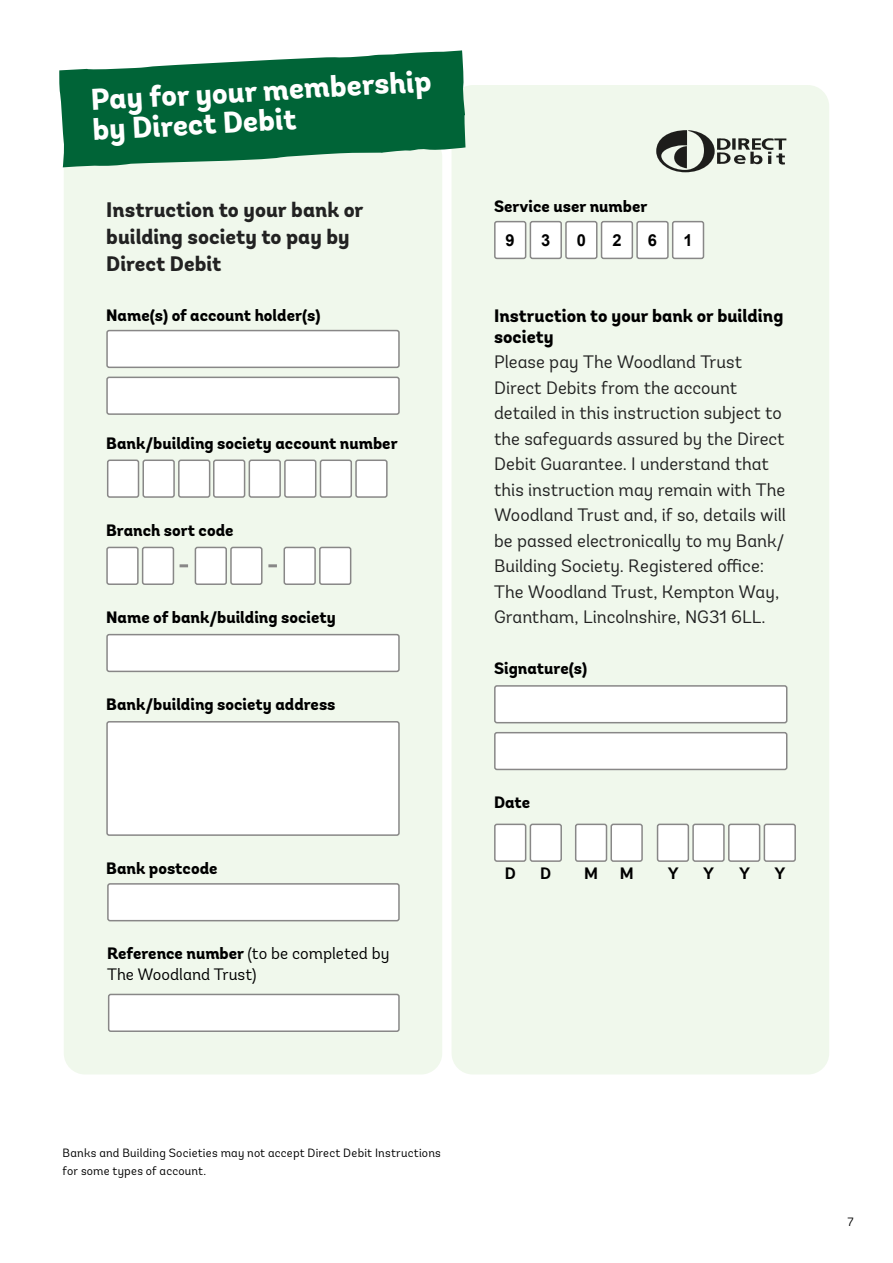
<style>
.page{position:relative;width:893px;height:1263px;background:#fff}
.page>*{position:absolute;margin:0;border:0;box-sizing:border-box;transform-origin:0 0}
.t1{font:800 30px/30.3px "Andes";color:#fff}
.t2{font:800 21px/27px "Andes";color:#222}
.t3{font:18px/25.5px "Andes";color:#222}
.t4{font:800 18px/21px "Andes";color:#000}
.field_label{font:800 16.5px "Andes";color:#000}
.field_label-2{font:16.5px/21px "Andes";color:#000}
.field_hint{font:700 16.5px "Andes";color:#000}
.field_label-3{font:700 16.5px "Arial";color:#000}
.service_user_number{font:700 16.5px "Arial";color:#000}
.small_text{font:12px/18px "Andes";letter-spacing:.015em;color:#000}
.s1{font-weight:800}
</style>
<div class="page">
<div style="left:64px;top:136px;width:378px;height:938px;background:#f0f8ec;border-radius:21px"></div>
<div style="left:452px;top:85px;width:377px;height:989px;background:#f0f8ec;border-radius:21px"></div>
<svg style="left:59px;top:50px;width:407px;height:117px;fill:#006437"></svg>
<div style="left:107px;top:331px;width:292px;height:36px;background:#fff;border-radius:2px"></div>
<div style="left:106px;top:330px;width:294px;height:38px;border:2px solid #888787;border-radius:2px"></div>
<div style="left:107px;top:377px;width:292px;height:37px;background:#fff;border-radius:2px"></div>
<div style="left:106px;top:377px;width:294px;height:38px;border:2px solid #888787;border-radius:2px"></div>
<div style="left:108px;top:460px;width:30px;height:37px;background:#fff;border-radius:2px"></div>
<div style="left:107px;top:459px;width:32px;height:39px;border:2px solid #888787;border-radius:2px"></div>
<div style="left:143px;top:460px;width:31px;height:37px;background:#fff;border-radius:2px"></div>
<div style="left:142px;top:459px;width:33px;height:39px;border:2px solid #888787;border-radius:2px"></div>
<div style="left:179px;top:460px;width:31px;height:37px;background:#fff;border-radius:2px"></div>
<div style="left:178px;top:459px;width:32px;height:39px;border:2px solid #888787;border-radius:2px"></div>
<div style="left:214px;top:460px;width:31px;height:37px;background:#fff;border-radius:2px"></div>
<div style="left:213px;top:459px;width:32px;height:39px;border:2px solid #888787;border-radius:2px"></div>
<div style="left:249px;top:460px;width:31px;height:37px;background:#fff;border-radius:2px"></div>
<div style="left:249px;top:459px;width:32px;height:39px;border:2px solid #888787;border-radius:2px"></div>
<div style="left:285px;top:460px;width:31px;height:37px;background:#fff;border-radius:2px"></div>
<div style="left:284px;top:459px;width:32px;height:39px;border:2px solid #888787;border-radius:2px"></div>
<div style="left:320px;top:460px;width:31px;height:37px;background:#fff;border-radius:2px"></div>
<div style="left:320px;top:459px;width:32px;height:39px;border:2px solid #888787;border-radius:2px"></div>
<div style="left:356px;top:460px;width:31px;height:37px;background:#fff;border-radius:2px"></div>
<div style="left:355px;top:459px;width:33px;height:39px;border:2px solid #888787;border-radius:2px"></div>
<div style="left:107px;top:547px;width:31px;height:37px;background:#fff;border-radius:2px"></div>
<div style="left:106px;top:547px;width:33px;height:38px;border:2px solid #888787;border-radius:2px"></div>
<div style="left:143px;top:547px;width:30px;height:37px;background:#fff;border-radius:2px"></div>
<div style="left:142px;top:547px;width:32px;height:38px;border:2px solid #888787;border-radius:2px"></div>
<svg style="left:180px;top:564px;width:8px;height:3px"></svg>
<div style="left:195px;top:547px;width:31px;height:37px;background:#fff;border-radius:2px"></div>
<div style="left:195px;top:547px;width:32px;height:38px;border:2px solid #888787;border-radius:2px"></div>
<div style="left:231px;top:547px;width:31px;height:37px;background:#fff;border-radius:2px"></div>
<div style="left:230px;top:547px;width:33px;height:38px;border:2px solid #888787;border-radius:2px"></div>
<svg style="left:268px;top:564px;width:9px;height:3px"></svg>
<div style="left:284px;top:547px;width:31px;height:37px;background:#fff;border-radius:2px"></div>
<div style="left:284px;top:547px;width:32px;height:38px;border:2px solid #888787;border-radius:2px"></div>
<div style="left:320px;top:547px;width:31px;height:37px;background:#fff;border-radius:2px"></div>
<div style="left:319px;top:547px;width:32px;height:38px;border:2px solid #888787;border-radius:2px"></div>
<div style="left:107px;top:635px;width:292px;height:36px;background:#fff;border-radius:2px"></div>
<div style="left:106px;top:634px;width:294px;height:38px;border:2px solid #888787;border-radius:2px"></div>
<div style="left:107px;top:722px;width:292px;height:113px;background:#fff;border-radius:2px"></div>
<div style="left:106px;top:721px;width:294px;height:115px;border:2px solid #888787;border-radius:2px"></div>
<div style="left:108px;top:884px;width:291px;height:37px;background:#fff;border-radius:2px"></div>
<div style="left:107px;top:883px;width:293px;height:38px;border:2px solid #888787;border-radius:2px"></div>
<div style="left:109px;top:994px;width:290px;height:37px;background:#fff;border-radius:2px"></div>
<div style="left:108px;top:994px;width:292px;height:38px;border:2px solid #888787;border-radius:2px"></div>
<svg style="left:656px;top:130px;width:130px;height:42px"></svg>
<div style="left:495px;top:222px;width:31px;height:36px;background:#fff;border-radius:2px"></div>
<div style="left:494px;top:221px;width:32px;height:38px;border:2px solid #888787;border-radius:2px"></div>
<div style="left:566px;top:222px;width:31px;height:36px;background:#fff;border-radius:2px"></div>
<div style="left:565px;top:221px;width:32px;height:38px;border:2px solid #888787;border-radius:2px"></div>
<div style="left:637px;top:222px;width:31px;height:36px;background:#fff;border-radius:2px"></div>
<div style="left:636px;top:221px;width:33px;height:38px;border:2px solid #888787;border-radius:2px"></div>
<div style="left:530px;top:222px;width:31px;height:36px;background:#fff;border-radius:2px"></div>
<div style="left:530px;top:221px;width:32px;height:38px;border:2px solid #888787;border-radius:2px"></div>
<div style="left:601px;top:222px;width:31px;height:36px;background:#fff;border-radius:2px"></div>
<div style="left:601px;top:221px;width:32px;height:38px;border:2px solid #888787;border-radius:2px"></div>
<div style="left:673px;top:222px;width:30px;height:36px;background:#fff;border-radius:2px"></div>
<div style="left:672px;top:221px;width:32px;height:38px;border:2px solid #888787;border-radius:2px"></div>
<div style="left:495px;top:686px;width:292px;height:37px;background:#fff;border-radius:2px"></div>
<div style="left:494px;top:685px;width:293px;height:38px;border:2px solid #888787;border-radius:2px"></div>
<div style="left:495px;top:733px;width:292px;height:36px;background:#fff;border-radius:2px"></div>
<div style="left:494px;top:732px;width:293px;height:38px;border:2px solid #888787;border-radius:2px"></div>
<div style="left:495px;top:824px;width:31px;height:37px;background:#fff;border-radius:2px"></div>
<div style="left:494px;top:824px;width:32px;height:38px;border:2px solid #888787;border-radius:2px"></div>
<div style="left:530px;top:824px;width:31px;height:37px;background:#fff;border-radius:2px"></div>
<div style="left:530px;top:824px;width:32px;height:38px;border:2px solid #888787;border-radius:2px"></div>
<div style="left:576px;top:824px;width:30px;height:37px;background:#fff;border-radius:2px"></div>
<div style="left:575px;top:824px;width:32px;height:38px;border:2px solid #888787;border-radius:2px"></div>
<div style="left:611px;top:824px;width:31px;height:37px;background:#fff;border-radius:2px"></div>
<div style="left:610px;top:824px;width:33px;height:38px;border:2px solid #888787;border-radius:2px"></div>
<div style="left:657px;top:824px;width:31px;height:37px;background:#fff;border-radius:2px"></div>
<div style="left:657px;top:824px;width:32px;height:38px;border:2px solid #888787;border-radius:2px"></div>
<div style="left:693px;top:824px;width:31px;height:37px;background:#fff;border-radius:2px"></div>
<div style="left:692px;top:824px;width:33px;height:38px;border:2px solid #888787;border-radius:2px"></div>
<div style="left:729px;top:824px;width:31px;height:37px;background:#fff;border-radius:2px"></div>
<div style="left:728px;top:824px;width:32px;height:38px;border:2px solid #888787;border-radius:2px"></div>
<div style="left:764px;top:824px;width:31px;height:37px;background:#fff;border-radius:2px"></div>
<div style="left:764px;top:824px;width:32px;height:38px;border:2px solid #888787;border-radius:2px"></div>
<h2 class="t1" style="left:90px;top:85px;width:343px;rotate:-3deg">Pay for your membership by Direct Debit</h2>
<h3 class="t2" style="left:106px;top:197px;width:259px">Instruction to your bank or building society to pay by<br>Direct Debit</h3>
<p class="field_label" style="left:106px;top:305px;width:216px">Name(s) of account holder(s)</p>
<p class="field_label" style="left:106px;top:432px;width:293px">Bank/building society account number</p>
<p class="field_label" style="left:106px;top:519px;width:129px">Branch sort code</p>
<p class="field_label" style="left:106px;top:607px;width:231px">Name of bank/building society</p>
<p class="field_label" style="left:106px;top:694px;width:231px">Bank/building society address</p>
<p class="field_label" style="left:106px;top:857px;width:113px">Bank postcode</p>
<p class="field_label-2" style="left:107px;top:943px;width:284px"><span class="s1">Reference number</span> (to be completed by<br>The Woodland Trust)</p>
<p class="field_label" style="left:494px;top:196px;width:155px">Service user number</p>
<p class="service_user_number" style="left:506px;top:229px;width:11px">9</p>
<p class="field_label-3" style="left:541px;top:229px;width:11px">3</p>
<p class="field_label-3" style="left:577px;top:229px;width:11px">0</p>
<p class="field_label-3" style="left:612px;top:229px;width:11px">2</p>
<p class="field_label-3" style="left:648px;top:229px;width:11px">6</p>
<p class="field_label-3" style="left:683px;top:229px;width:11px">1</p>
<p class="t4" style="left:494px;top:306px;width:291px">Instruction to your bank or building society</p>
<p class="t3" style="left:494px;top:349px;width:293px">Please pay The Woodland Trust Direct Debits from the account detailed in this instruction subject to the safeguards assured by the Direct Debit Guarantee. I understand that this instruction may remain with The Woodland Trust and, if so, details will be passed electronically to my Bank/ Building Society. Registered office:<br>The Woodland Trust, Kempton Way, Grantham, Lincolnshire, NG31 6LL.</p>
<p class="field_label" style="left:494px;top:658px;width:95px">Signature(s)</p>
<p class="field_label" style="left:494px;top:792px;width:38px">Date</p>
<p class="field_hint" style="left:505px;top:862px;width:13px">D</p>
<p class="field_hint" style="left:540px;top:862px;width:13px">D</p>
<p class="field_hint" style="left:584px;top:862px;width:15px">M</p>
<p class="field_hint" style="left:620px;top:862px;width:15px">M</p>
<p class="field_hint" style="left:668px;top:862px;width:12px">Y</p>
<p class="field_hint" style="left:703px;top:862px;width:12px">Y</p>
<p class="field_hint" style="left:739px;top:862px;width:12px">Y</p>
<p class="field_hint" style="left:775px;top:862px;width:12px">Y</p>
<p class="small_text" style="left:63px;top:1144px;width:380px">Banks and Building Societies may not accept Direct Debit Instructions for some types of account.</p>
<p class="small_text" style="left:847px;top:1212px;width:8px">7</p>
</div>
